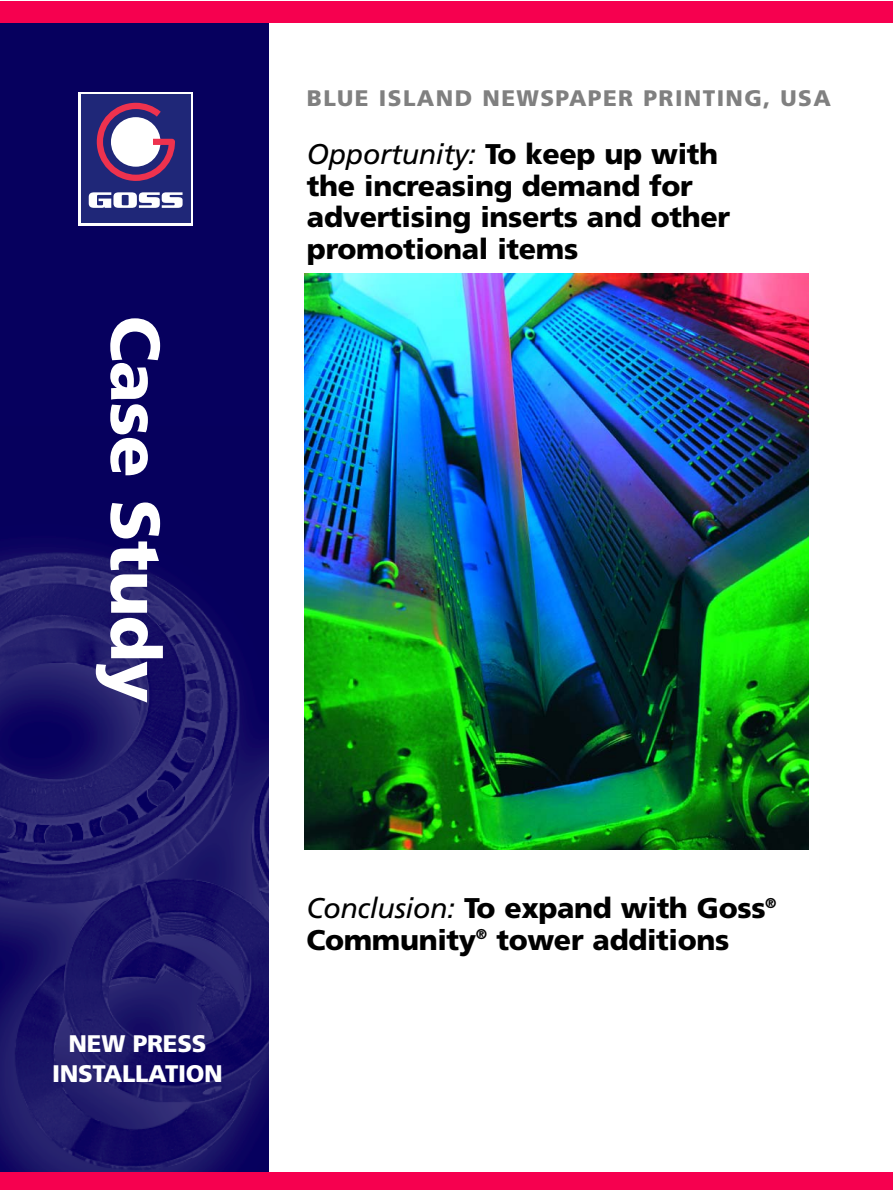
<style>
.page{position:relative;width:893px;height:1191px;background:#fff}
.page>*{position:absolute;margin:0;border:0;box-sizing:border-box;transform-origin:0 0}
.t1{font:900 69px "Frutiger";letter-spacing:-.01em;color:#fff}
.t2{font:900 28.5px/31.5px "Frutiger";letter-spacing:-.01em;color:#000}
.t3{font:900 24px/30px "Frutiger";letter-spacing:-.01em;color:#fff;text-align:center}
.t4{font:900 22.5px "Frutiger";letter-spacing:.06em;color:#808080}
.s1{font-weight:400;font-style:italic}
</style>
<div class="page">
<img style="left:304px;top:274px;width:504px;height:576px">
<div style="left:0;top:2px;width:268px;height:1188px;background:#06005e"></div>
<img style="left:0;top:550px;width:268px;height:622px">
<svg style="left:78px;top:92px;width:115px;height:134px"></svg>
<div style="left:81px;top:95px;width:109px;height:128px;background:#1f2778"></div>
<svg style="left:89px;top:192px;width:93px;height:16px"></svg>
<svg style="left:97px;top:103px;width:78px;height:78px"></svg>
<div style="left:0;top:1172px;width:892px;height:18px;background:#f6004f"></div>
<div style="left:0;top:2px;width:892px;height:21px;background:#f6004f"></div>
<h1 class="t1" style="left:163px;top:316px;width:389px;rotate:90deg">Case Study</h1>
<p class="t3" style="left:52px;top:1031px;width:172px">NEW PRESS<br>INSTALLATION</p>
<p class="t4" style="left:307px;top:89px;width:525px">BLUE ISLAND NEWSPAPER PRINTING, USA</p>
<p class="t2" style="left:307px;top:141px;width:424px"><span class="s1">Opportunity:</span> To keep up with the increasing demand for advertising inserts and other promotional items</p>
<p class="t2" style="left:306px;top:895px;width:472px"><span class="s1">Conclusion:</span> To expand with Goss<sup>®<br></sup>Community<sup>®</sup> tower additions</p>
</div>
